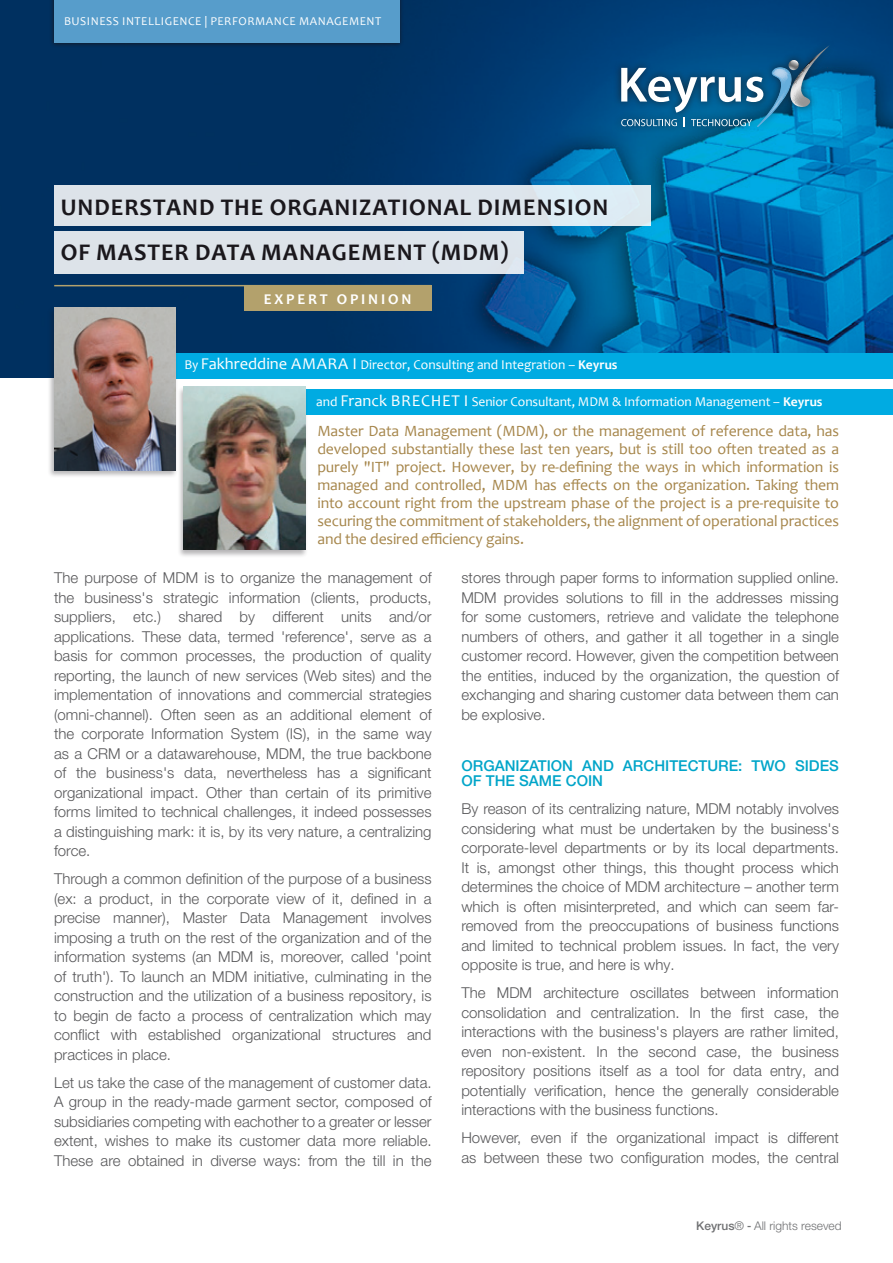
<style>
.page{position:relative;width:893px;height:1263px;background:#fff}
.page>*{position:absolute;margin:0;border:0;box-sizing:border-box;transform-origin:0 0}
.t1{font:700 24px/45px "Candara";letter-spacing:.04em;color:#1a171c}
.t2{font:16.5px "Candara";color:#fff}
.t3{font:15.75px/18px "Candara";letter-spacing:-.01em;color:#a6864b;text-align:justify}
.t4{font:300 15px/19.5px "Helvetica Neue LT Pro";color:#58585a;text-align:justify}
.t5{font:500 15px/15px "Helvetica Neue LT Pro";color:#00a5c9}
.t6{font:700 15px "Candara";letter-spacing:.19em;color:#fff}
.t7{font:13.5px "Candara";letter-spacing:-.005em;color:#fff}
.t8{font:12px "Candara";letter-spacing:.045em;color:#fff}
.t9{font:300 12px "Helvetica Neue LT Pro";color:#707173}
.s1{font-size:13.5px}
.s2{font-size:16.5px}
.s3{font-weight:700}
.s4{font-weight:500}
.s5{font-weight:500;font-stretch:condensed}
</style>
<div class="page">
<img style="left:0;top:0;width:893px;height:377px">
<div style="left:54px;top:353px;width:839px;height:26px;background:#00abe2"></div>
<div style="left:54px;top:185px;width:597px;height:41px;background:#dde3ea"></div>
<div style="left:54px;top:231px;width:469px;height:43px;background:#dde3e9"></div>
<div style="left:49px;top:0;width:355px;height:48px;background:linear-gradient(to bottom,#07284c,#062a50)"></div>
<div style="left:54px;top:0;width:346px;height:43px;background:#579dcb"></div>
<div style="left:613px;top:37px;width:223px;height:96px;background:#1a171c;opacity:.75"></div>
<svg style="left:621px;top:45px;width:209px;height:87px"></svg>
<div style="left:200px;top:389px;width:693px;height:26px;background:#00abe2"></div>
<div style="left:177px;top:386px;width:131px;height:172px;background:#1a171c;opacity:.32"></div>
<img style="left:184px;top:387px;width:121px;height:163px">
<div style="left:47px;top:306px;width:131px;height:173px;background:#1a171c;opacity:.32"></div>
<img style="left:54px;top:307px;width:121px;height:163px">
<hr style="left:54px;top:285px;width:377px;height:1px;background:#b3a16c">
<div style="left:244px;top:286px;width:187px;height:25px;background:#b3a16c"></div>
<p class="t8" style="left:64px;top:14px;width:319px">business intelligence | Performance Management</p>
<h1 class="t1" style="left:61px;top:184px;width:549px">UNDERSTAND THE ORGANIZATIONAL DIMENSION<br>OF MASTER DATA MANAGEMENT (MDM)</h1>
<p class="t6" style="left:264px;top:290px;width:149px">EXPERT OPINION</p>
<p class="t2" style="left:184px;top:353px;width:120px"><span class="s1">By</span> Fakhreddine AMARA</p>
<p class="t7" style="left:352px;top:356px;width:267px"><span class="s2">I</span> Director, Consulting and I ntegration – <span class="s3">Keyrus</span></p>
<p class="t7" style="left:316px;top:393px;width:508px">and <span class="s2">Franck B rechet I</span> Senior Consultant, MDM &amp; I nformation Management – <span class="s3">Keyrus</span></p>
<p class="t3" style="left:317px;top:422px;width:523px">Master Data Management (MDM), or the management of reference data, has developed substantially these last ten years, but is still too often treated as a purely "IT" project. H owever, by re-defining the ways in which information is managed and controlled, MDM has effects on the organization. Taking them into account right from the upstream phase of the project is a pre-requisite to securing the commitment of stakeholders, the alignment of operational practices and the desired efficiency gains.</p>
<p class="t4" style="left:54px;top:568px;width:379px">The purpose of MDM is to organize the management of the business's strategic information (clients, products, suppliers, etc.) shared by different units and/or applications. These data, termed 'reference', serve as a basis for common processes, the production of quality reporting, the launch of new services (Web sites) and the implementation of innovations and commercial strategies (omni-channel). Often seen as an additional element of the corporate Information System (IS), in the same way as a CRM or a datawarehouse, MDM, the true backbone of the business's data, nevertheless has a significant organizational impact. Other than certain of its primitive forms limited to technical challenges, it indeed possesses a distinguishing mark: it is, by its very nature, a centralizing force.</p>
<p class="t4" style="left:54px;top:869px;width:379px">Through a common definition of the purpose of a business (ex: a product, in the corporate view of it, defined in a precise manner), Master Data Management involves imposing a truth on the rest of the organization and of the information systems (an MDM is, moreover, called 'point of truth'). To launch an MDM initiative, culminating in the construction and the utilization of a business repository, is to begin de facto a process of centralization which may conflict with established organizational structures and practices in place.</p>
<p class="t4" style="left:54px;top:1072px;width:379px">Let us take the case of the management of customer data.<br>A group in the ready-made garment sector, composed of subsidiaries competing with eachother to a greater or lesser extent, wishes to make its customer data more reliable.<br>These are obtained in diverse ways: from the till in the</p>
<p class="t4" style="left:461px;top:568px;width:379px">stores through paper forms to information supplied online.<br>MDM provides solutions to fill in the addresses missing for some customers, retrieve and validate the telephone numbers of others, and gather it all together in a single customer record. However, given the competition between the entities, induced by the organization, the question of exchanging and sharing customer data between them can be explosive.</p>
<p class="t5" style="left:461px;top:758px;width:379px">ORGANIZATION AND ARCHITECTURE: TWO SIDES<br>OF THE SAME COIN</p>
<p class="t4" style="left:461px;top:799px;width:379px">By reason of its centralizing nature, MDM notably involves considering what must be undertaken by the business's corporate-level departments or by its local departments.<br>It is, amongst other things, this thought process which determines the choice of MDM architecture – another term which is often misinterpreted, and which can seem far&shy;removed from the preoccupations of business functions and limited to technical problem issues. In fact, the very opposite is true, and here is why.</p>
<p class="t4" style="left:461px;top:983px;width:379px">The MDM architecture oscillates between information consolidation and centralization. In the first case, the interactions with the business's players are rather limited, even non-existent. In the second case, the business repository positions itself as a tool for data entry, and potentially verification, hence the generally considerable interactions with the business functions.</p>
<p class="t4" style="left:461px;top:1128px;width:379px">However, even if the organizational impact is different as between these two configuration modes, the central</p>
<p class="t9" style="left:696px;top:1218px;width:147px"><span class="s4">Keyrus</span>® <span class="s5">-</span> All rights reseved</p>
</div>
